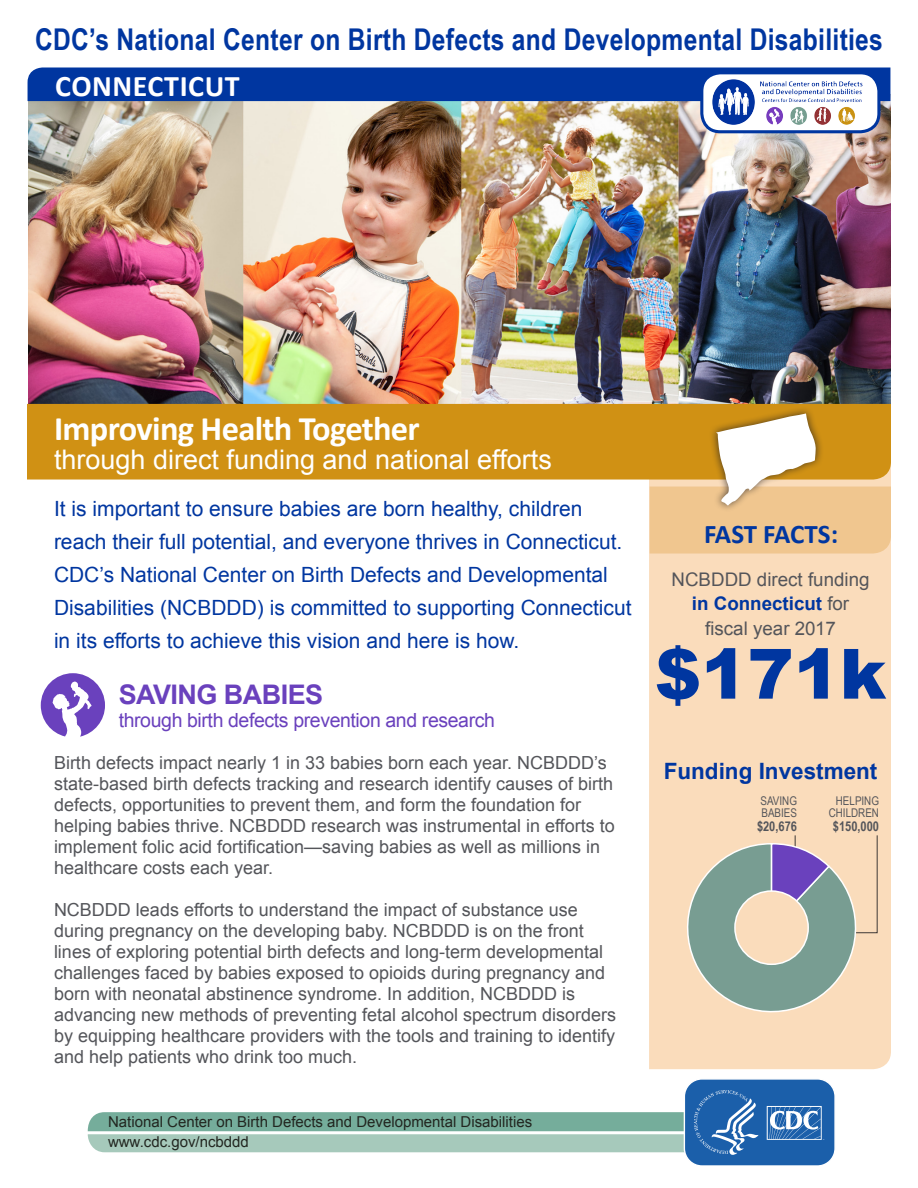
<style>
.page{position:relative;width:918px;height:1188px;background:#fff}
.page>*{position:absolute;margin:0;border:0;box-sizing:border-box;transform-origin:0 0}
.t1{font:900 69.3px "Arial";color:#0036a0}
.t2{font:700 34.5px "Calibri";letter-spacing:-.02em;color:#fff}
.t3{font:700 30px "Arial Narrow";letter-spacing:.01em;color:#0036a0}
.t4{font:700 30px "Calibri";letter-spacing:.02em;color:#fff}
.t5{font:27px "Arial";color:#fff}
.t6{font:700 27px "Arial";letter-spacing:-.02em;color:#6a41bd}
.t7{font:700 27px "Calibri";letter-spacing:-.01em;color:#0036a0}
.t8{font:700 22.5px "Arial";color:#0036a0}
.t9{font:21px/33px "Arial";color:#0036a0}
.t10{font:19.5px "Arial";letter-spacing:-.02em;color:#6a41bd}
.t11{font:18.75px/24.3px "Arial";color:#54555a;text-align:center}
.t12{font:18px/21px "Arial";color:#54555a}
.t13{font:15px "Arial";color:#222620}
.t14{font:700 13.5px "Arial Narrow";color:#54555a}
.t15{font:12px "Arial Narrow";color:#54555a}
.s1{font-weight:700;color:#0036a0}
</style>
<div class="page">
<img style="left:28px;top:101px;width:862px;height:303px">
<div style="left:649px;top:480px;width:242px;height:589px;background:#fadcbb"></div>
<div style="left:27px;top:404px;width:864px;height:76px;background:#d09114"></div>
<div style="left:28px;top:68px;width:862px;height:33px;background:#0036a0"></div>
<img style="left:702px;top:75px;width:176px;height:54px">
<div style="left:700px;top:71px;width:180px;height:62px;border:3px solid #0036a0;border-radius:19px"></div>
<svg style="left:87px;top:1079px;width:748px;height:87px"></svg>
<svg style="left:41px;top:673px;width:64px;height:64px"></svg>
<div style="left:709px;top:406px;width:115px;height:107px;background:#231f20;opacity:.75"></div>
<svg style="left:650px;top:413px;width:241px;height:141px"></svg>
<svg style="left:678px;top:835px;width:200px;height:186px"></svg>
<div style="left:734px;top:890px;width:75px;height:75px;background:#fadcbb;border:2px solid #fff;border-radius:50%"></div>
<p class="t3" style="left:35px;top:17px;width:849px">CDC’s National Center on Birth Defects and Developmental Disabilities</p>
<p class="t4" style="left:55px;top:66px;width:186px">CONNECTICUT</p>
<p class="t2" style="left:54px;top:407px;width:367px">Improving Health Together</p>
<p class="t5" style="left:54px;top:442px;width:499px">through direct funding and national efforts</p>
<p class="t9" style="left:54px;top:493px;width:570px">It is important to ensure babies are born healthy, children reach their full potential, and everyone thrives in Connecticut.</p>
<p class="t9" style="left:54px;top:559px;width:555px">CDC’s National Center on Birth Defects and Developmental</p>
<p class="t9" style="left:54px;top:592px;width:579px">Disabilities (NCBDDD) is committed to supporting Connecticut in its efforts to achieve this vision and here is how.</p>
<p class="t6" style="left:119px;top:676px;width:206px">SAVING BABIES</p>
<p class="t10" style="left:119px;top:708px;width:378px">through birth defects prevention and research</p>
<p class="t12" style="left:54px;top:753px;width:562px">Birth defects impact nearly 1 in 33 babies born each year. NCBDDD’s state-based birth defects tracking and research identify causes of birth defects, opportunities to prevent them, and form the foundation for helping babies thrive. NCBDDD research was instrumental in efforts to implement folic acid fortification—saving babies as well as millions in healthcare costs each year.</p>
<p class="t12" style="left:54px;top:900px;width:564px">NCBDDD leads efforts to understand the impact of substance use during pregnancy on the developing baby. NCBDDD is on the front lines of exploring potential birth defects and long-term developmental challenges faced by babies exposed to opioids during pregnancy and born with neonatal abstinence syndrome. In addition, NCBDDD is advancing new methods of preventing fetal alcohol spectrum disorders by equipping healthcare providers with the tools and training to identify and help patients who drink too much.</p>
<p class="t13" style="left:108px;top:1112px;width:426px">National Center on Birth Defects and Developmental Disabilities</p>
<p class="t13" style="left:108px;top:1132px;width:142px">www.cdc.gov/ncbddd</p>
<p class="t7" style="left:704px;top:517px;width:135px">FAST FACTS:</p>
<p class="t11" style="left:672px;top:568px;width:199px">NCBDDD direct funding <span class="s1">in Connecticut</span> for fiscal year 2017</p>
<p class="t1" style="left:655px;top:624px;width:233px">$171k</p>
<p class="t8" style="left:664px;top:756px;width:215px">Funding Investment</p>
<p class="t15" style="left:761px;top:792px;width:38px">SAVING</p>
<p class="t15" style="left:761px;top:804px;width:37px">BABIES</p>
<p class="t14" style="left:757px;top:816px;width:42px">$20,676</p>
<p class="t15" style="left:836px;top:792px;width:45px">HELPING</p>
<p class="t15" style="left:829px;top:804px;width:52px">CHILDREN</p>
<p class="t14" style="left:833px;top:816px;width:48px">$150,000</p>
</div>
